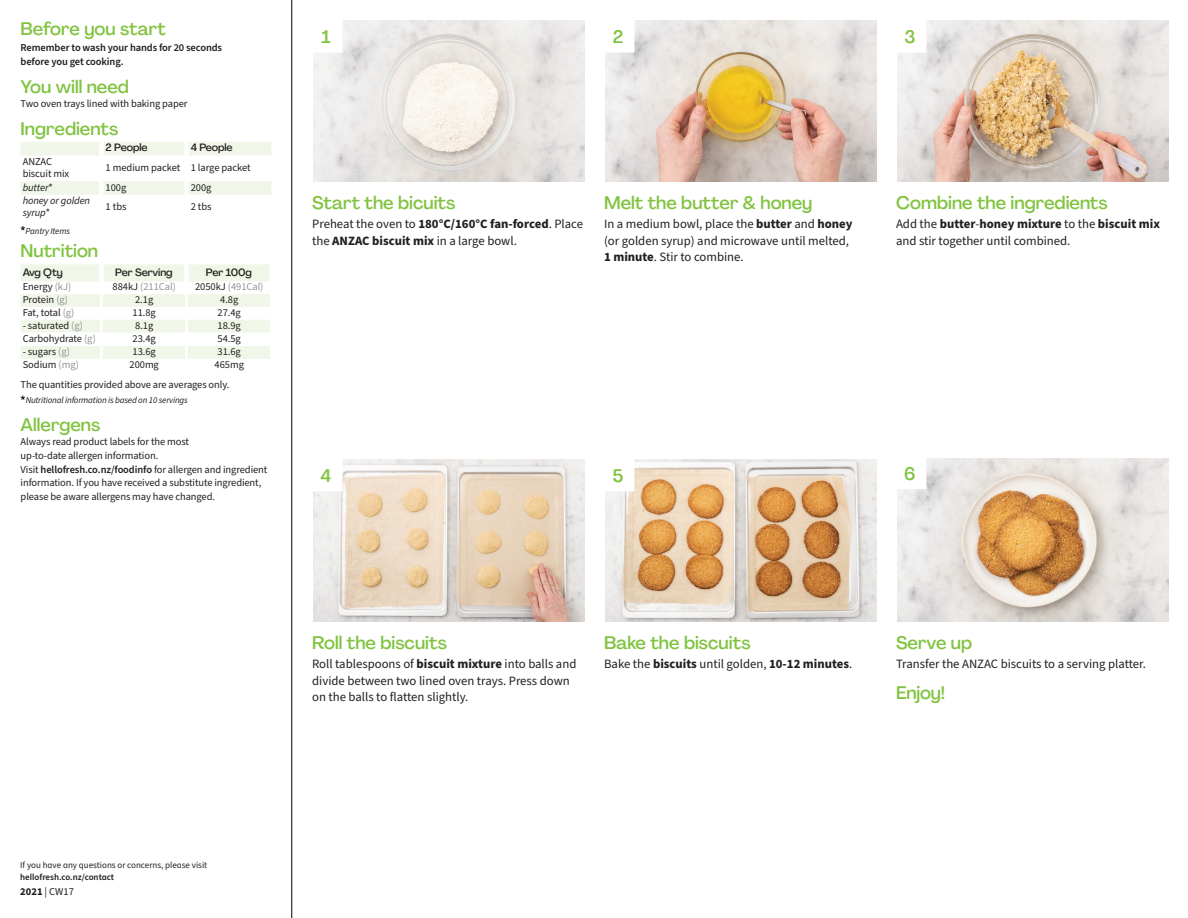
<style>
.page{position:relative;width:1188px;height:918px;background:#fff}
.page>*{position:absolute;margin:0;border:0;box-sizing:border-box;transform-origin:0 0}
._24_Before_Start_Tit{font:500 18px "Agrandir";color:#81c340}
._24_Before_start_Tit{font:500 18px "Agrandir";color:#81c340}
._15_Titel_Steps{font:500 18px "Agrandir";color:#81c340}
._16_Enjoy{font:500 18px "Agrandir";letter-spacing:-.01em;color:#81c340}
.Steps_Text_AU{font:12.75px/16.5px "Source Sans Pro";color:#231f20}
.Step_6_Text_AU{font:12.75px/16.5px "Source Sans Pro";color:#231f20}
._06_Before_Start{font:10.5px/13.6px "Source Sans Pro";letter-spacing:-.01em;color:#231f20}
._10_Ingredients_UK{font:10.5px "Source Sans Pro";letter-spacing:-.005em;color:#231f20}
._06_Before_Start-2{font:600 10.5px/13.5px "Source Sans Pro";letter-spacing:-.01em;color:#231f20}
._15_HeaderTable_Nutr{font:500 10.5px "Agrandir";letter-spacing:-.01em;color:#231f20}
._10_Ingredients_UK-2{font:10.5px "Source Sans Pro";letter-spacing:-.005em;color:#939598}
._10_Ingredients_AU{font:italic 10.5px/12px "Source Sans Pro";letter-spacing:-.01em;color:#231f20}
._10_Ingredients_cent{font:10.5px "Source Sans Pro";letter-spacing:-.005em;color:#231f20}
._10_Ingredients_AU-2{font:10.5px/12px "Source Sans Pro";letter-spacing:-.01em;color:#231f20}
._06_Before_Start-3{font:italic 9px "Source Sans Pro";letter-spacing:-.02em;color:#231f20}
.t1{font:9px "Source Sans Pro";color:#231f20}
.t2{font:600 9px "Source Sans Pro";color:#231f20}
.s1{font-style:normal}
.s2{color:#939598}
.s3{color:#231f20}
.s4{font-weight:600}
.s5{font-weight:700}
</style>
<div class="page">
<hr style="left:291px;top:0;width:1px;height:918px;background:#000">
<img style="left:313px;top:20px;width:272px;height:161px">
<div style="left:310px;top:20px;width:32px;height:32px;background:#fff"></div>
<img style="left:313px;top:459px;width:272px;height:162px">
<div style="left:310px;top:459px;width:32px;height:32px;background:#fff"></div>
<img style="left:605px;top:20px;width:272px;height:161px">
<div style="left:602px;top:20px;width:32px;height:32px;background:#fff"></div>
<img style="left:605px;top:459px;width:272px;height:162px">
<div style="left:602px;top:459px;width:32px;height:32px;background:#fff"></div>
<img style="left:897px;top:20px;width:272px;height:161px">
<div style="left:894px;top:20px;width:32px;height:32px;background:#fff"></div>
<img style="left:897px;top:459px;width:272px;height:162px">
<div style="left:894px;top:457px;width:32px;height:32px;background:#fff"></div>
<svg style="left:21px;top:142px;width:250px;height:53px"></svg>
<div style="left:184px;top:142px;width:5px;height:14px;background:#fff"></div>
<div style="left:184px;top:156px;width:5px;height:25px;background:#fff"></div>
<div style="left:184px;top:181px;width:5px;height:14px;background:#fff"></div>
<div style="left:99px;top:142px;width:5px;height:14px;background:#fff"></div>
<div style="left:99px;top:156px;width:5px;height:25px;background:#fff"></div>
<div style="left:99px;top:181px;width:5px;height:14px;background:#fff"></div>
<svg style="left:21px;top:226px;width:4px;height:4px"></svg>
<svg style="left:21px;top:264px;width:249px;height:95px"></svg>
<svg style="left:21px;top:395px;width:4px;height:5px"></svg>
<p class="_24_Before_start_Tit" style="left:21px;top:18px;width:147px">Before you start</p>
<p class="_06_Before_Start-2" style="left:21px;top:42px;width:203px">Remember to wash your hands for 20 seconds before you get cooking.</p>
<p class="_24_Before_start_Tit" style="left:21px;top:75px;width:110px">You will need</p>
<p class="_06_Before_Start" style="left:21px;top:97px;width:168px">Two oven trays lined with baking paper</p>
<p class="_24_Before_start_Tit" style="left:21px;top:117px;width:99px">Ingredients</p>
<p class="_15_HeaderTable_Nutr" style="left:106px;top:141px;width:43px">2 People</p>
<p class="_15_HeaderTable_Nutr" style="left:191px;top:141px;width:44px">4 People</p>
<p class="_10_Ingredients_AU-2" style="left:23px;top:156px;width:48px">ANZAC biscuit mix</p>
<p class="_10_Ingredients_UK" style="left:106px;top:160px;width:76px">1 medium packet</p>
<p class="_10_Ingredients_cent" style="left:191px;top:160px;width:61px">1 large packet</p>
<p class="_10_Ingredients_AU" style="left:23px;top:181px;width:32px">butter<span class="s1">*</span></p>
<p class="_10_Ingredients_UK" style="left:106px;top:180px;width:22px">100g</p>
<p class="_10_Ingredients_cent" style="left:191px;top:180px;width:22px">200g</p>
<p class="_10_Ingredients_AU" style="left:23px;top:195px;width:69px">honey or golden syrup<span class="s1">*</span></p>
<p class="_10_Ingredients_UK" style="left:106px;top:200px;width:22px">1 tbs</p>
<p class="_10_Ingredients_cent" style="left:191px;top:200px;width:22px">2 tbs</p>
<p class="_06_Before_Start-3" style="left:26px;top:225px;width:46px">Pantry Items</p>
<p class="_24_Before_start_Tit" style="left:21px;top:240px;width:79px">Nutrition</p>
<p class="_15_HeaderTable_Nutr" style="left:23px;top:266px;width:42px">Avg Qty</p>
<p class="_15_HeaderTable_Nutr" style="left:115px;top:266px;width:59px">Per Serving</p>
<p class="_15_HeaderTable_Nutr" style="left:206px;top:266px;width:48px">Per 100g</p>
<p class="_10_Ingredients_UK" style="left:23px;top:280px;width:50px">Energy <span class="s2">(kJ)</span></p>
<p class="_10_Ingredients_UK-2" style="left:113px;top:280px;width:65px"><span class="s3">884kJ</span> (211Cal)</p>
<p class="_10_Ingredients_UK-2" style="left:195px;top:280px;width:70px"><span class="s3">2050kJ</span> (491Cal)</p>
<p class="_10_Ingredients_UK" style="left:23px;top:293px;width:47px">Protein <span class="s2">(g)</span></p>
<p class="_10_Ingredients_UK" style="left:135px;top:293px;width:20px">2.1g</p>
<p class="_10_Ingredients_UK" style="left:220px;top:293px;width:20px">4.8g</p>
<p class="_10_Ingredients_UK" style="left:23px;top:305px;width:53px">Fat, total <span class="s2">(g)</span></p>
<p class="_10_Ingredients_UK" style="left:133px;top:305px;width:25px">11.8g</p>
<p class="_10_Ingredients_UK" style="left:218px;top:305px;width:25px">27.4g</p>
<p class="_10_Ingredients_UK" style="left:23px;top:318px;width:62px">- saturated <span class="s2">(g)</span></p>
<p class="_10_Ingredients_UK" style="left:135px;top:318px;width:20px">8.1g</p>
<p class="_10_Ingredients_UK" style="left:218px;top:318px;width:25px">18.9g</p>
<p class="_10_Ingredients_UK" style="left:23px;top:331px;width:75px">Carbohydrate <span class="s2">(g)</span></p>
<p class="_10_Ingredients_UK" style="left:133px;top:331px;width:25px">23.4g</p>
<p class="_10_Ingredients_UK" style="left:218px;top:331px;width:25px">54.5g</p>
<p class="_10_Ingredients_UK" style="left:23px;top:344px;width:49px">- sugars <span class="s2">(g)</span></p>
<p class="_10_Ingredients_UK" style="left:133px;top:344px;width:25px">13.6g</p>
<p class="_10_Ingredients_UK" style="left:218px;top:344px;width:25px">31.6g</p>
<p class="_10_Ingredients_UK" style="left:23px;top:358px;width:58px">Sodium <span class="s2">(mg)</span></p>
<p class="_10_Ingredients_UK" style="left:130px;top:358px;width:31px">200mg</p>
<p class="_10_Ingredients_UK" style="left:215px;top:358px;width:31px">465mg</p>
<p class="_06_Before_Start" style="left:21px;top:378px;width:210px">The quantities provided above are averages only.</p>
<p class="_06_Before_Start-3" style="left:26px;top:394px;width:164px">Nutritional information is based on 10 servings</p>
<p class="_24_Before_start_Tit" style="left:21px;top:414px;width:81px">Allergens</p>
<p class="_06_Before_Start" style="left:21px;top:435px;width:248px">Always read product labels for the most<br>up-to-date allergen information.<br>Visit <span class="s4">hellofresh.co.nz/foodinfo</span> for allergen and ingredient information. If you have received a substitute ingredient, please be aware allergens may have changed.</p>
<p class="_15_Titel_Steps" style="left:322px;top:25px;width:11px">1</p>
<p class="_15_Titel_Steps" style="left:613px;top:25px;width:12px">2</p>
<p class="_15_Titel_Steps" style="left:904px;top:25px;width:13px">3</p>
<p class="_24_Before_Start_Tit" style="left:312px;top:191px;width:145px">Start the bicuits</p>
<p class="Steps_Text_AU" style="left:312px;top:216px;width:272px">Preheat the oven to <span class="s5">180°C/160°C fan-forced</span>. Place the <span class="s5">ANZAC biscuit mix</span> in a large bowl.</p>
<p class="_24_Before_Start_Tit" style="left:604px;top:191px;width:210px">Melt the butter &amp; honey</p>
<p class="Steps_Text_AU" style="left:604px;top:216px;width:250px">In a medium bowl, place the <span class="s5">butter</span> and <span class="s5">honey </span>(or golden syrup) and microwave until melted,<br><span class="s5">1 minute</span>. Stir to combine.</p>
<p class="_24_Before_Start_Tit" style="left:896px;top:191px;width:213px">Combine the ingredients</p>
<p class="Steps_Text_AU" style="left:896px;top:216px;width:265px">Add the <span class="s5">butter</span>-<span class="s5">honey mixture</span> to the <span class="s5">biscuit mix </span>and stir together until combined.</p>
<p class="_15_Titel_Steps" style="left:321px;top:464px;width:12px">4</p>
<p class="_15_Titel_Steps" style="left:613px;top:464px;width:12px">5</p>
<p class="_15_Titel_Steps" style="left:904px;top:462px;width:13px">6</p>
<p class="_24_Before_Start_Tit" style="left:312px;top:632px;width:136px">Roll the biscuits</p>
<p class="Step_6_Text_AU" style="left:312px;top:656px;width:266px">Roll tablespoons of <span class="s5">biscuit mixture</span> into balls and divide between two lined oven trays. Press down on the balls to flatten slightly.</p>
<p class="_24_Before_Start_Tit" style="left:604px;top:632px;width:148px">Bake the biscuits</p>
<p class="Steps_Text_AU" style="left:604px;top:656px;width:250px">Bake the <span class="s5">biscuits</span> until golden, <span class="s5">10-12 minutes</span>.</p>
<p class="_24_Before_Start_Tit" style="left:896px;top:632px;width:78px">Serve up</p>
<p class="Step_6_Text_AU" style="left:896px;top:656px;width:252px">Transfer the ANZAC biscuits to a serving platter.</p>
<p class="_16_Enjoy" style="left:896px;top:681px;width:51px">Enjoy!</p>
<p class="t1" style="left:20px;top:859px;width:189px">If you have any questions or concerns, please visit</p>
<p class="t2" style="left:20px;top:871px;width:95px">hellofresh.co.nz/contact</p>
<p class="_06_Before_Start" style="left:20px;top:885px;width:55px"><span class="s5">2021</span> | CW17</p>
</div>
